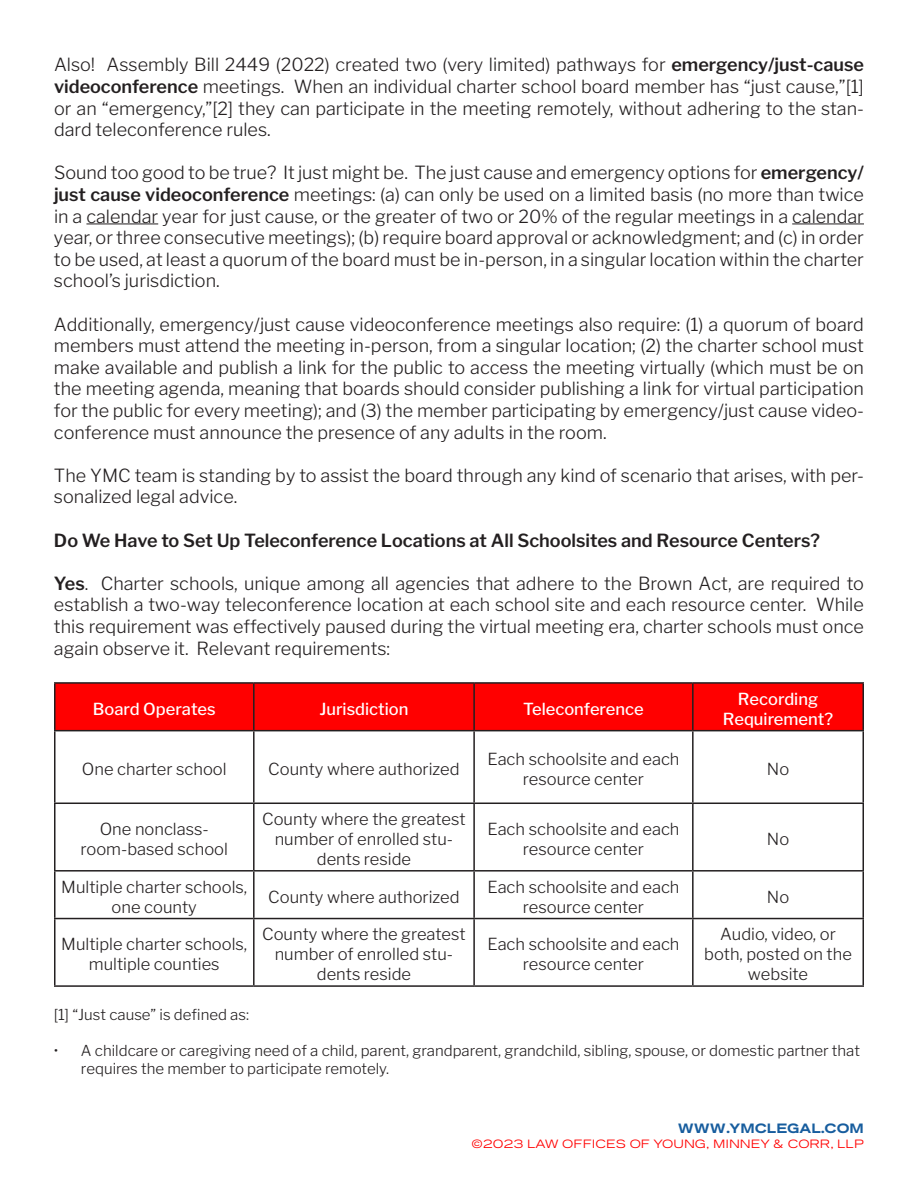
<style>
.page{position:relative;width:918px;height:1188px;background:#fff}
.page>*{position:absolute;margin:0;border:0;box-sizing:border-box;transform-origin:0 0}
.t1{font:300 18px/21.6px "Libre Franklin";color:#231f20;text-align:justify}
.t2{font:600 18px "Libre Franklin";color:#231f20}
.t3{font:300 16.5px/19.8px "Libre Franklin";color:#231f20;text-align:center}
.t4{font:500 16.5px/19.8px "Libre Franklin";color:#fff;text-align:center}
.t5{font:300 15px/18px "Libre Franklin";color:#231f20}
.t6{font:900 13.5px "Majestos Pro Wide";color:#175d9e}
.t7{font:12px "Majestos Pro Wide";color:#f00}
.s1{font-weight:600}
</style>
<div class="page">
<hr style="left:86px;top:223px;width:72px;height:1px;background:#231f20">
<hr style="left:792px;top:223px;width:72px;height:1px;background:#231f20">
<div style="left:56px;top:684px;width:807px;height:46px;background:#f00"></div>
<hr style="left:54px;top:682px;width:200px;height:2px;background:#231f20">
<hr style="left:54px;top:684px;width:2px;height:46px;background:#231f20">
<hr style="left:254px;top:682px;width:220px;height:2px;background:#231f20">
<hr style="left:253px;top:684px;width:2px;height:46px;background:#231f20">
<hr style="left:474px;top:682px;width:219px;height:2px;background:#231f20">
<hr style="left:473px;top:684px;width:2px;height:46px;background:#231f20">
<hr style="left:693px;top:682px;width:171px;height:2px;background:#231f20">
<hr style="left:692px;top:684px;width:2px;height:46px;background:#231f20">
<hr style="left:863px;top:684px;width:1px;height:46px;background:#231f20">
<hr style="left:54px;top:730px;width:200px;height:1px;background:#231f20">
<hr style="left:54px;top:731px;width:2px;height:72px;background:#231f20">
<hr style="left:254px;top:730px;width:220px;height:1px;background:#231f20">
<hr style="left:253px;top:731px;width:2px;height:72px;background:#231f20">
<hr style="left:474px;top:730px;width:219px;height:1px;background:#231f20">
<hr style="left:473px;top:731px;width:2px;height:72px;background:#231f20">
<hr style="left:693px;top:730px;width:171px;height:1px;background:#231f20">
<hr style="left:692px;top:731px;width:2px;height:72px;background:#231f20">
<hr style="left:863px;top:731px;width:1px;height:72px;background:#231f20">
<hr style="left:54px;top:803px;width:200px;height:1px;background:#231f20">
<hr style="left:54px;top:804px;width:2px;height:66px;background:#231f20">
<hr style="left:254px;top:803px;width:220px;height:1px;background:#231f20">
<hr style="left:253px;top:804px;width:2px;height:66px;background:#231f20">
<hr style="left:474px;top:803px;width:219px;height:1px;background:#231f20">
<hr style="left:473px;top:804px;width:2px;height:66px;background:#231f20">
<hr style="left:693px;top:803px;width:171px;height:1px;background:#231f20">
<hr style="left:692px;top:804px;width:2px;height:66px;background:#231f20">
<hr style="left:863px;top:804px;width:1px;height:66px;background:#231f20">
<hr style="left:54px;top:870px;width:200px;height:2px;background:#231f20">
<hr style="left:54px;top:872px;width:2px;height:46px;background:#231f20">
<hr style="left:254px;top:870px;width:220px;height:2px;background:#231f20">
<hr style="left:253px;top:872px;width:2px;height:46px;background:#231f20">
<hr style="left:474px;top:870px;width:219px;height:2px;background:#231f20">
<hr style="left:473px;top:872px;width:2px;height:46px;background:#231f20">
<hr style="left:693px;top:870px;width:171px;height:2px;background:#231f20">
<hr style="left:692px;top:872px;width:2px;height:46px;background:#231f20">
<hr style="left:863px;top:872px;width:1px;height:46px;background:#231f20">
<hr style="left:54px;top:918px;width:200px;height:1px;background:#231f20">
<hr style="left:54px;top:919px;width:2px;height:66px;background:#231f20">
<hr style="left:254px;top:918px;width:220px;height:1px;background:#231f20">
<hr style="left:253px;top:919px;width:2px;height:66px;background:#231f20">
<hr style="left:474px;top:918px;width:219px;height:1px;background:#231f20">
<hr style="left:473px;top:919px;width:2px;height:66px;background:#231f20">
<hr style="left:693px;top:918px;width:171px;height:1px;background:#231f20">
<hr style="left:692px;top:919px;width:2px;height:66px;background:#231f20">
<hr style="left:863px;top:919px;width:1px;height:66px;background:#231f20">
<hr style="left:54px;top:985px;width:200px;height:2px;background:#231f20">
<hr style="left:254px;top:985px;width:220px;height:2px;background:#231f20">
<hr style="left:474px;top:985px;width:219px;height:2px;background:#231f20">
<hr style="left:693px;top:985px;width:171px;height:2px;background:#231f20">
<p class="t1" style="left:54px;top:55px;width:812px">Also! Assembly Bill 2449 (2022) created two (very limited) pathways for <span class="s1">emergency/just-cause videoconference</span> meetings. When an individual charter school board member has “just cause,”[1] or an “emergency,”[2] they can participate in the meeting remotely, without adhering to the stan&shy;dard teleconference rules.</p>
<p class="t1" style="left:54px;top:163px;width:812px">Sound too good to be true? It just might be. The just cause and emergency options for <span class="s1">emergency/ just cause videoconference</span> meetings: (a) can only be used on a limited basis (no more than twice in a calendar year for just cause, or the greater of two or 20% of the regular meetings in a calendar year, or three consecutive meetings); (b) require board approval or acknowledgment; and (c) in order to be used, at least a quorum of the board must be in-person, in a singular location within the charter school’s jurisdiction.</p>
<p class="t1" style="left:54px;top:314px;width:812px">Additionally, emergency/just cause videoconference meetings also require: (1) a quorum of board members must attend the meeting in-person, from a singular location; (2) the charter school must make available and publish a link for the public to access the meeting virtually (which must be on the meeting agenda, meaning that boards should consider publishing a link for virtual participation for the public for every meeting); and (3) the member participating by emergency/just cause video&shy;conference must announce the presence of any adults in the room.</p>
<p class="t1" style="left:54px;top:465px;width:811px">The YMC team is standing by to assist the board through any kind of scenario that arises, with per&shy;sonalized legal advice.</p>
<p class="t2" style="left:54px;top:531px;width:768px">Do We Have to Set Up Teleconference Locations at All Schoolsites and Resource Centers?</p>
<p class="t1" style="left:54px;top:573px;width:812px"><span class="s1">Yes</span>. Charter schools, unique among all agencies that adhere to the Brown Act, are required to establish a two-way teleconference location at each school site and each resource center. While this requirement was effectively paused during the virtual meeting era, charter schools must once again observe it. Relevant requirements:</p>
<p class="t4" style="left:93px;top:699px;width:124px">Board Operates</p>
<p class="t4" style="left:319px;top:699px;width:91px">Jurisdiction</p>
<p class="t4" style="left:523px;top:699px;width:122px">Teleconference</p>
<p class="t4" style="left:723px;top:689px;width:112px">Recording<br>Requirement?</p>
<p class="t3" style="left:82px;top:759px;width:146px">One charter school</p>
<p class="t3" style="left:268px;top:759px;width:193px">County where authorized</p>
<p class="t3" style="left:487px;top:750px;width:194px">Each schoolsite and each resource center</p>
<p class="t3" style="left:767px;top:759px;width:24px">No</p>
<p class="t3" style="left:81px;top:820px;width:149px">One nonclass&shy;room-based school</p>
<p class="t3" style="left:262px;top:810px;width:205px">County where the greatest number of enrolled stu&shy;dents reside</p>
<p class="t3" style="left:487px;top:820px;width:194px">Each schoolsite and each resource center</p>
<p class="t3" style="left:767px;top:830px;width:24px">No</p>
<p class="t3" style="left:61px;top:877px;width:187px">Multiple charter schools, one county</p>
<p class="t3" style="left:268px;top:887px;width:193px">County where authorized</p>
<p class="t3" style="left:487px;top:877px;width:194px">Each schoolsite and each resource center</p>
<p class="t3" style="left:767px;top:887px;width:24px">No</p>
<p class="t3" style="left:61px;top:935px;width:187px">Multiple charter schools, multiple counties</p>
<p class="t3" style="left:262px;top:925px;width:205px">County where the greatest number of enrolled stu&shy;dents reside</p>
<p class="t3" style="left:487px;top:935px;width:194px">Each schoolsite and each resource center</p>
<p class="t3" style="left:704px;top:925px;width:149px">Audio, video, or both, posted on the website</p>
<p class="t5" style="left:54px;top:1006px;width:197px">[1] “Just cause” is defined as:</p>
<p class="t5" style="left:81px;top:1042px;width:781px;text-indent:-27px">• A childcare or caregiving need of a child, parent, grandparent, grandchild, sibling, spouse, or domestic partner that requires the member to participate remotely.</p>
<p class="t6" style="left:678px;top:1121px;width:188px">WWW.YMCLEGAL.COM</p>
<p class="t7" style="left:471px;top:1139px;width:394px">©2023 LAW OFFICES OF YOUNG, MINNEY &amp; CORR, LLP</p>
</div>
